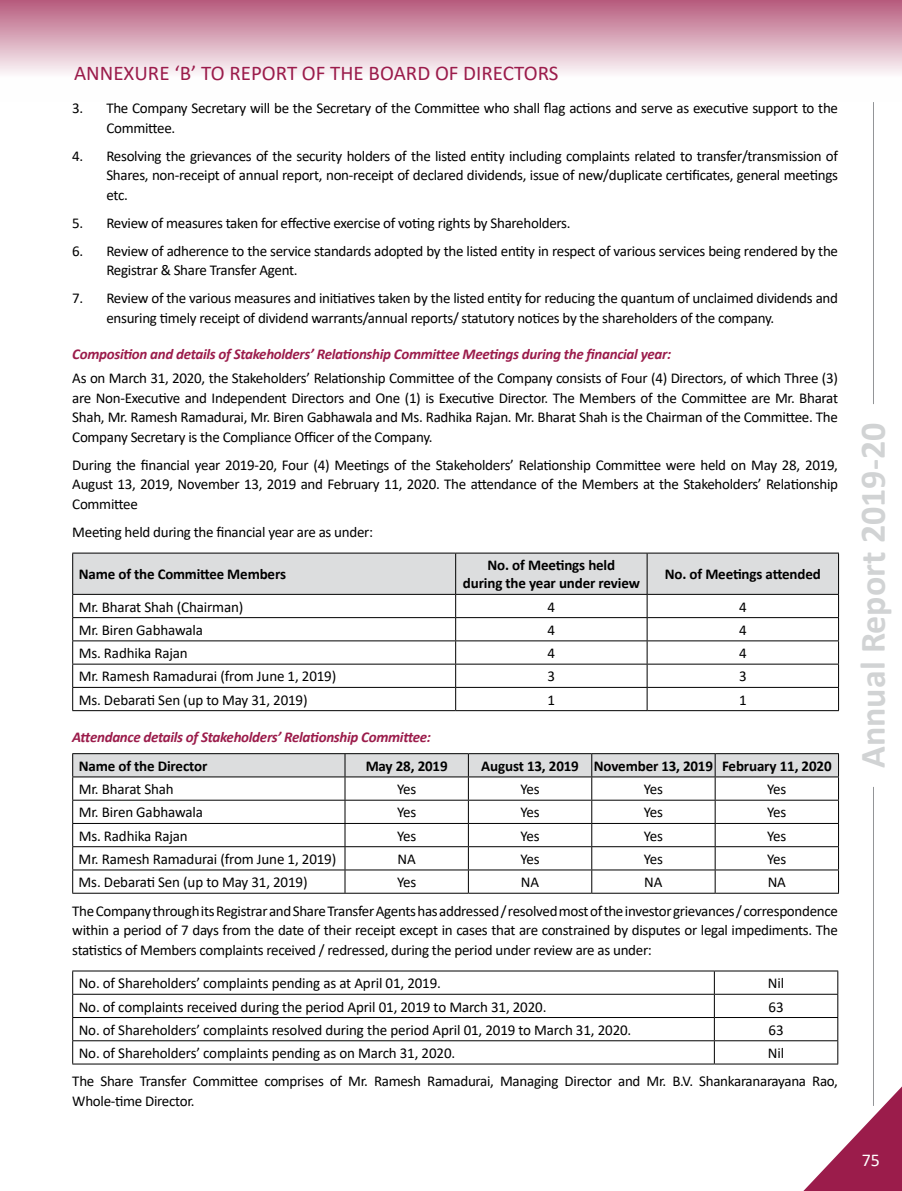
<style>
.page{position:relative;width:902px;height:1191px;background:#fff}
.page>*{position:absolute;margin:0;border:0;box-sizing:border-box;transform-origin:0 0}
.t1{font:700 36px "Calibri";color:#d1d3d4}
.t2{font:21px "Calibri";color:#9b1c4b}
.t3{font:18px "Calibri";color:#fff}
.t4{font:15px/19.5px "Calibri";letter-spacing:-.02em;color:#000}
.t5{font:700 15px/18px "Calibri";letter-spacing:-.01em;color:#000;text-align:center}
.t6{font:italic 700 15px "Calibri";letter-spacing:-.02em;color:#9b1c4b}
</style>
<div class="page">
<hr style="left:873px;top:102px;width:1px;height:302px;background:#939598">
<hr style="left:873px;top:787px;width:1px;height:319px;background:#939598">
<svg style="left:803px;top:1087px;width:98px;height:104px"></svg>
<div style="left:0;top:0;width:901px;height:102px;background:linear-gradient(to bottom,#ba6383,#fff)"></div>
<hr style="left:72px;top:710px;width:383px;height:1px;background:#000">
<svg style="left:72px;top:553px;width:767px;height:157px"></svg>
<hr style="left:455px;top:710px;width:192px;height:1px;background:#000">
<hr style="left:647px;top:710px;width:191px;height:1px;background:#000">
<hr style="left:72px;top:893px;width:273px;height:1px;background:#000">
<svg style="left:72px;top:753px;width:767px;height:140px"></svg>
<hr style="left:345px;top:893px;width:123px;height:1px;background:#000">
<hr style="left:468px;top:893px;width:123px;height:1px;background:#000">
<hr style="left:591px;top:893px;width:124px;height:1px;background:#000">
<hr style="left:715px;top:893px;width:123px;height:1px;background:#000">
<hr style="left:72px;top:970px;width:642px;height:1px;background:#000">
<hr style="left:714px;top:970px;width:124px;height:1px;background:#000">
<hr style="left:72px;top:994px;width:642px;height:1px;background:#000">
<hr style="left:72px;top:1017px;width:642px;height:1px;background:#000">
<hr style="left:714px;top:994px;width:124px;height:1px;background:#000">
<hr style="left:714px;top:1017px;width:124px;height:1px;background:#000">
<svg style="left:72px;top:971px;width:1px;height:92px"></svg>
<hr style="left:72px;top:1040px;width:642px;height:1px;background:#000">
<hr style="left:72px;top:1063px;width:642px;height:1px;background:#000">
<svg style="left:714px;top:971px;width:1px;height:92px"></svg>
<hr style="left:714px;top:1040px;width:124px;height:1px;background:#000">
<svg style="left:837px;top:971px;width:1px;height:92px"></svg>
<hr style="left:714px;top:1063px;width:124px;height:1px;background:#000">
<h2 class="t2" style="left:74px;top:58px;width:486px">ANNEXURE ‘B’ TO REPORT OF THE BOARD OF DIRECTORS</h2>
<p class="t4" style="left:106px;top:98px;width:733px;text-indent:-34px">3. The Company Secretary will be the Secretary of the Committee who shall flag actions and serve as executive support to the<br>Committee.</p>
<p class="t4" style="left:106px;top:146px;width:733px;text-align:justify;text-indent:-34px">4. Resolving the grievances of the security holders of the listed entity including complaints related to transfer/transmission of Shares, non-receipt of annual report, non-receipt of declared dividends, issue of new/duplicate certificates, general meetings etc.</p>
<p class="t4" style="left:72px;top:213px;width:499px">5. Review of measures taken for effective exercise of voting rights by Shareholders.</p>
<p class="t4" style="left:106px;top:241px;width:733px;text-indent:-34px">6. Review of adherence to the service standards adopted by the listed entity in respect of various services being rendered by the<br>Registrar &amp; Share Transfer Agent.</p>
<p class="t4" style="left:106px;top:288px;width:733px;text-indent:-34px">7. Review of the various measures and initiatives taken by the listed entity for reducing the quantum of unclaimed dividends and ensuring timely receipt of dividend warrants/annual reports/ statutory notices by the shareholders of the company.</p>
<p class="t6" style="left:72px;top:344px;width:600px">Composition and details of Stakeholders’ Relationship Committee Meetings during the financial year:</p>
<p class="t4" style="left:72px;top:368px;width:767px;text-align:justify">As on March 31, 2020, the Stakeholders’ Relationship Committee of the Company consists of Four (4) Directors, of which Three (3) are Non-Executive and Independent Directors and One (1) is Executive Director. The Members of the Committee are Mr. Bharat Shah, Mr. Ramesh Ramadurai, Mr. Biren Gabhawala and Ms. Radhika Rajan. Mr. Bharat Shah is the Chairman of the Committee. The Company Secretary is the Compliance Officer of the Company.</p>
<p class="t4" style="left:72px;top:454px;width:767px;text-align:justify">During the financial year 2019-20, Four (4) Meetings of the Stakeholders’ Relationship Committee were held on May 28, 2019, August 13, 2019, November 13, 2019 and February 11, 2020. The attendance of the Members at the Stakeholders’ Relationship Committee</p>
<p class="t4" style="left:72px;top:521px;width:302px">Meeting held during the financial year are as under:</p>
<p class="t5" style="left:79px;top:565px;width:209px">Name of the Committee Members</p>
<p class="t5" style="left:463px;top:556px;width:178px">No. of Meetings held<br>during the year under review</p>
<p class="t5" style="left:664px;top:565px;width:157px">No. of Meetings attended</p>
<p class="t4" style="left:79px;top:596px;width:166px">Mr. Bharat Shah (Chairman)</p>
<p class="t4" style="left:547px;top:596px;width:9px">4</p>
<p class="t4" style="left:739px;top:596px;width:9px">4</p>
<p class="t4" style="left:79px;top:620px;width:126px">Mr. Biren Gabhawala</p>
<p class="t4" style="left:547px;top:620px;width:9px">4</p>
<p class="t4" style="left:739px;top:620px;width:9px">4</p>
<p class="t4" style="left:79px;top:643px;width:111px">Ms. Radhika Rajan</p>
<p class="t4" style="left:547px;top:643px;width:9px">4</p>
<p class="t4" style="left:739px;top:643px;width:9px">4</p>
<p class="t4" style="left:79px;top:666px;width:259px">Mr. Ramesh Ramadurai (from June 1, 2019)</p>
<p class="t4" style="left:547px;top:666px;width:9px">3</p>
<p class="t4" style="left:739px;top:666px;width:9px">3</p>
<p class="t4" style="left:79px;top:689px;width:230px">Ms. Debarati Sen (up to May 31, 2019)</p>
<p class="t4" style="left:547px;top:689px;width:9px">1</p>
<p class="t4" style="left:739px;top:689px;width:9px">1</p>
<p class="t6" style="left:72px;top:726px;width:360px">Attendance details of Stakeholders’ Relationship Committee:</p>
<p class="t5" style="left:79px;top:756px;width:130px">Name of the Director</p>
<p class="t5" style="left:365px;top:756px;width:83px">May 28, 2019</p>
<p class="t5" style="left:481px;top:756px;width:352px">August 13, 2019 November 13, 2019 February 11, 2020</p>
<p class="t4" style="left:79px;top:779px;width:97px">Mr. Bharat Shah</p>
<p class="t4" style="left:397px;top:779px;width:21px">Yes</p>
<p class="t4" style="left:520px;top:779px;width:21px">Yes</p>
<p class="t4" style="left:643px;top:779px;width:21px">Yes</p>
<p class="t4" style="left:767px;top:779px;width:21px">Yes</p>
<p class="t4" style="left:79px;top:802px;width:126px">Mr. Biren Gabhawala</p>
<p class="t4" style="left:397px;top:802px;width:21px">Yes</p>
<p class="t4" style="left:520px;top:802px;width:21px">Yes</p>
<p class="t4" style="left:643px;top:802px;width:21px">Yes</p>
<p class="t4" style="left:767px;top:802px;width:21px">Yes</p>
<p class="t4" style="left:79px;top:825px;width:111px">Ms. Radhika Rajan</p>
<p class="t4" style="left:397px;top:825px;width:21px">Yes</p>
<p class="t4" style="left:520px;top:825px;width:21px">Yes</p>
<p class="t4" style="left:643px;top:825px;width:21px">Yes</p>
<p class="t4" style="left:767px;top:825px;width:21px">Yes</p>
<p class="t4" style="left:79px;top:849px;width:259px">Mr. Ramesh Ramadurai (from June 1, 2019)</p>
<p class="t4" style="left:397px;top:849px;width:20px">NA</p>
<p class="t4" style="left:520px;top:849px;width:21px">Yes</p>
<p class="t4" style="left:643px;top:849px;width:21px">Yes</p>
<p class="t4" style="left:767px;top:849px;width:21px">Yes</p>
<p class="t4" style="left:79px;top:872px;width:230px">Ms. Debarati Sen (up to May 31, 2019)</p>
<p class="t4" style="left:397px;top:872px;width:21px">Yes</p>
<p class="t4" style="left:521px;top:872px;width:20px">NA</p>
<p class="t4" style="left:644px;top:872px;width:20px">NA</p>
<p class="t4" style="left:72px;top:867px;width:767px;line-height:28.3px;text-indent:695px">NA<br>The Company through its Registrar and Share Transfer Agents has addressed / resolved most of the investor grievances / correspondence</p>
<p class="t4" style="left:72px;top:920px;width:767px">within a period of 7 days from the date of their receipt except in cases that are constrained by disputes or legal impediments. The statistics of Members complaints received / redressed, during the period under review are as under:</p>
<p class="t4" style="left:79px;top:973px;width:364px">No. of Shareholders’ complaints pending as at April 01, 2019.</p>
<p class="t4" style="left:767px;top:973px;width:18px">Nil</p>
<p class="t4" style="left:79px;top:996px;width:469px">No. of complaints received during the period April 01, 2019 to March 31, 2020.</p>
<p class="t4" style="left:768px;top:996px;width:17px">63</p>
<p class="t4" style="left:79px;top:1019px;width:554px">No. of Shareholders’ complaints resolved during the period April 01, 2019 to March 31, 2020.</p>
<p class="t4" style="left:768px;top:1019px;width:17px">63</p>
<p class="t4" style="left:79px;top:1043px;width:378px">No. of Shareholders’ complaints pending as on March 31, 2020.</p>
<p class="t4" style="left:72px;top:1038px;width:767px;line-height:28.3px;text-indent:695px">Nil<br>The Share Transfer Committee comprises of Mr. Ramesh Ramadurai, Managing Director and Mr. B.V. Shankaranarayana Rao,</p>
<p class="t4" style="left:72px;top:1090px;width:124px">Whole-time Director.</p>
<h1 class="t1" style="left:847px;top:768px;width:347px;rotate:-90deg">Annual Report 2019-20</h1>
<p class="t3" style="left:861px;top:1147px;width:20px">75</p>
</div>
